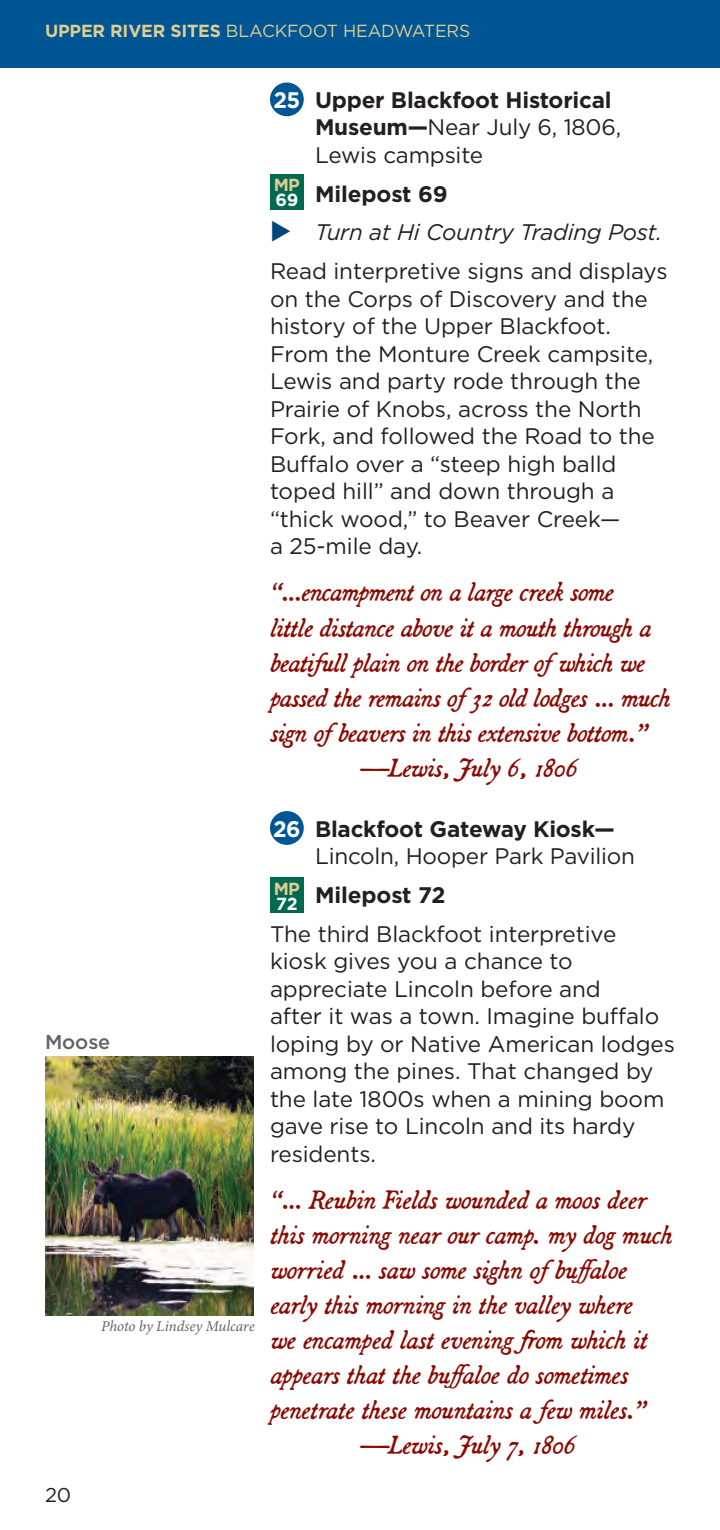
<style>
.page{position:relative;width:720px;height:1530px;background:#fff}
.page>*{position:absolute;margin:0;border:0;box-sizing:border-box;transform-origin:0 0}
.t1{font:italic 27.5px "Broadsheet";letter-spacing:-.01em;color:#8b0a02}
.t2{font:22.5px/27.5px "Gotham";letter-spacing:-.005em;color:#231f20}
.t3{font:700 22.5px/27.5px "Gotham";letter-spacing:-.01em;color:#231f20}
.t4{font:italic 22.5px "Gotham";letter-spacing:-.01em;color:#231f20}
.t5{font:700 22.5px "Gotham";color:#fff}
.t6{font:500 20px "Gotham";letter-spacing:-.005em;color:#636366}
.t7{font:20px "Gotham";color:#231f20}
.t8{font:17.5px "Gotham";letter-spacing:-.01em;color:#e0ce8e}
.t9{font:700 17.5px "Gotham";color:#e0ce8e}
.t10{font:700 17.5px "Gotham";color:#fff}
.t11{font:italic 15px "Minion 3";color:#636366}
.s1{font-weight:700}
.s2{font-weight:400}
</style>
<div class="page">
<img style="left:45px;top:1057px;width:209px;height:259px">
<div style="left:270px;top:82px;width:34px;height:34px;background:#005595;border-radius:50%"></div>
<div style="left:270px;top:174px;width:34px;height:35px;background:#006951"></div>
<div style="left:270px;top:811px;width:34px;height:34px;background:#005595;border-radius:50%"></div>
<div style="left:270px;top:878px;width:34px;height:35px;background:#006951"></div>
<div style="left:0;top:0;width:720px;height:68px;background:#005595"></div>
<p class="t8" style="left:45px;top:20px;width:427px"><span class="s1">UPPER RIVER SITES</span> BLACKFOOT HEADWATERS</p>
<p class="t6" style="left:45px;top:1029px;width:67px">Moose</p>
<p class="t11" style="left:101px;top:1316px;width:155px">Photo by Lindsey Mulcare</p>
<p class="t7" style="left:45px;top:1482px;width:28px">20</p>
<p class="t3" style="left:315px;top:86px;width:308px">Upper Blackfoot Historical<br>Museum—<span class="s2">Near July 6, 1806,<br>Lewis campsite</span></p>
<p class="t3" style="left:315px;top:180px;width:134px">Milepost 69</p>
<p class="t4" style="left:315px;top:218px;width:349px">Turn at Hi Country Trading Post.</p>
<p class="t2" style="left:270px;top:257px;width:399px">Read interpretive signs and displays on the Corps of Discovery and the history of the Upper Blackfoot.<br>From the Monture Creek campsite,<br>Lewis and party rode through the<br>Prairie of Knobs, across the North<br>Fork, and followed the Road to the<br>Buffalo over a “steep high balld toped hill” and down through a “thick wood,” to Beaver Creek—<br>a 25-mile day.</p>
<p class="t1" style="left:270px;top:570px;width:345px">“…encampment on a large creek some</p>
<p class="t1" style="left:270px;top:605px;width:383px">little distance above it a mouth through a</p>
<p class="t1" style="left:270px;top:640px;width:376px">beatifull plain on the border of which we</p>
<p class="t1" style="left:270px;top:675px;width:402px">passed the remains of 32 old lodges … much</p>
<p class="t1" style="left:270px;top:710px;width:379px">sign of beavers in this extensive bottom.”</p>
<p class="t1" style="left:360px;top:745px;width:219px">—Lewis, July 6, 1806</p>
<p class="t3" style="left:315px;top:815px;width:301px">Blackfoot Gateway Kiosk—</p>
<p class="t2" style="left:315px;top:842px;width:322px">Lincoln, Hooper Park Pavilion</p>
<p class="t3" style="left:315px;top:881px;width:132px">Milepost 72</p>
<p class="t2" style="left:270px;top:920px;width:407px">The third Blackfoot interpretive kiosk gives you a chance to appreciate Lincoln before and<br>after it was a town. Imagine buffalo loping by or Native American lodges among the pines. That changed by the late 1800s when a mining boom gave rise to Lincoln and its hardy residents.</p>
<p class="t1" style="left:270px;top:1177px;width:378px">“… Reubin Fields wounded a moos deer</p>
<p class="t1" style="left:270px;top:1212px;width:404px">this morning near our camp. my dog much</p>
<p class="t1" style="left:270px;top:1247px;width:359px">worried … saw some sighn of buffaloe</p>
<p class="t1" style="left:270px;top:1282px;width:364px">early this morning in the valley where</p>
<p class="t1" style="left:270px;top:1317px;width:379px">we encamped last evening from which it</p>
<p class="t1" style="left:270px;top:1352px;width:360px">appears that the buffaloe do sometimes</p>
<p class="t1" style="left:270px;top:1387px;width:377px">penetrate these mountains a few miles.”</p>
<p class="t1" style="left:360px;top:1422px;width:217px">—Lewis, July 7, 1806</p>
<p class="t5" style="left:274px;top:87px;width:28px">25</p>
<p class="t9" style="left:274px;top:175px;width:28px">MP</p>
<p class="t10" style="left:275px;top:190px;width:24px">69</p>
<p class="t5" style="left:273px;top:816px;width:29px">26</p>
<p class="t9" style="left:274px;top:878px;width:28px">MP</p>
<p class="t10" style="left:276px;top:893px;width:23px">72</p>
</div>
